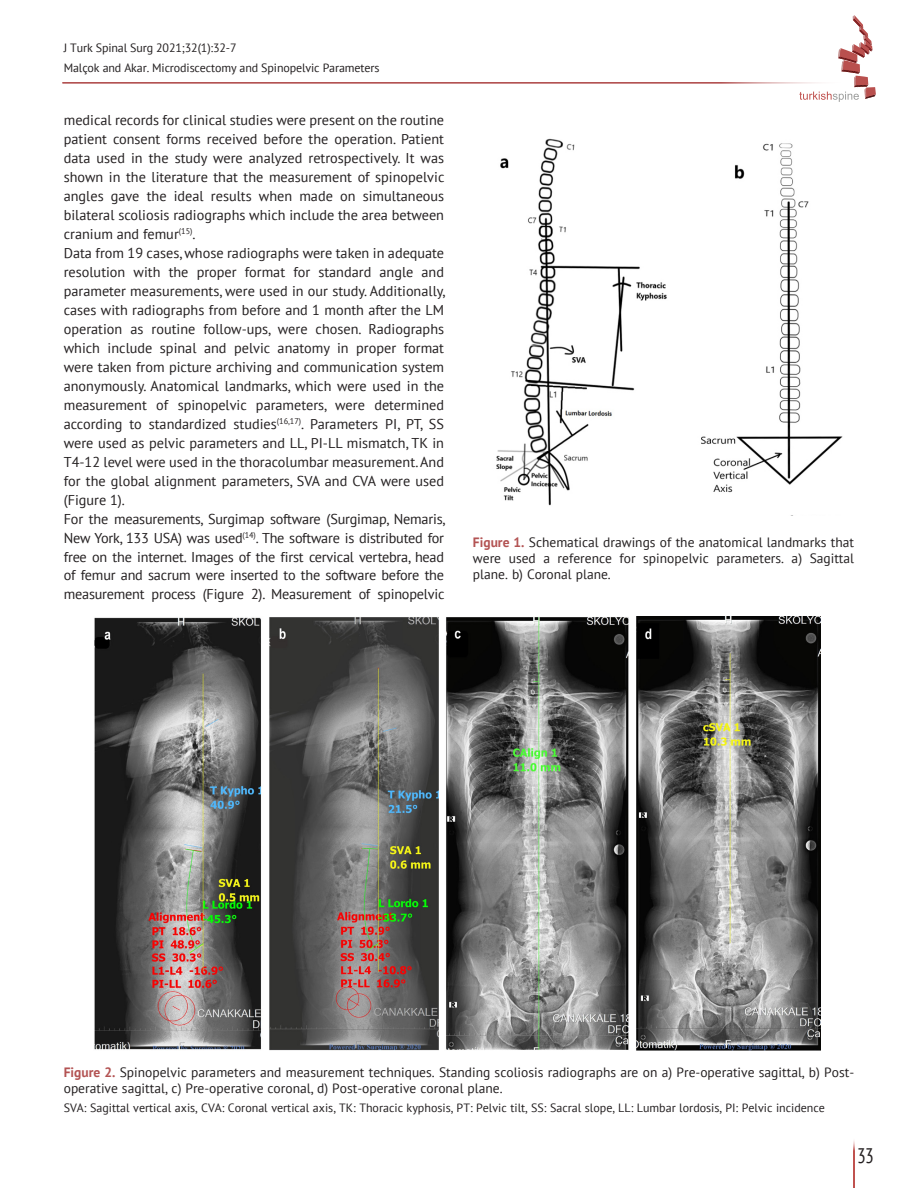
<style>
.page{position:relative;width:918px;height:1188px;background:#fff}
.page>*{position:absolute;margin:0;border:0;box-sizing:border-box;transform-origin:0 0}
.t1{font:condensed 21px "PT Sans";color:#231f20;scale:.92 1}
.YAZI{font:14.25px/18.9px "PT Sans";color:#231f20;text-align:justify}
.resim_altı{font:13.5px/16.2px "PT Sans";color:#231f20;text-align:justify}
.resim_altı-2{font:12px "PT Sans";color:#231f20}
.s1{font-weight:700;color:#b35353}
</style>
<div class="page">
<div style="left:63px;top:82px;width:786px;height:1px;background:#b35353;border:1px solid #b35353"></div>
<svg style="left:799px;top:15px;width:77px;height:87px"></svg>
<hr style="left:853px;top:1138px;width:2px;height:50px;background:#c0524f">
<img style="left:496px;top:138px;width:347px;height:368px">
<img style="left:94px;top:617px;width:727px;height:434px">
<p class="resim_altı-2" style="left:64px;top:40px;width:174px">J Turk Spinal Surg 2021;32(1):32-7</p>
<p class="resim_altı-2" style="left:64px;top:60px;width:317px">Malçok and Akar. Microdiscectomy and Spinopelvic Parameters</p>
<p class="YAZI" style="left:64px;top:111px;width:382px">medical records for clinical studies were present on the routine patient consent forms received before the operation. Patient data used in the study were analyzed retrospectively. It was shown in the literature that the measurement of spinopelvic angles gave the ideal results when made on simultaneous bilateral scoliosis radiographs which include the area between cranium and femur<sup>(15)</sup>.</p>
<p class="YAZI" style="left:64px;top:243px;width:383px">Data from 19 cases, whose radiographs were taken in adequate resolution with the proper format for standard angle and parameter measurements, were used in our study. Additionally, cases with radiographs from before and 1 month after the LM operation as routine follow-ups, were chosen. Radiographs which include spinal and pelvic anatomy in proper format were taken from picture archiving and communication system anonymously. Anatomical landmarks, which were used in the measurement of spinopelvic parameters, were determined according to standardized studies<sup>(16,17)</sup>. Parameters PI, PT, SS were used as pelvic parameters and LL, PI-LL mismatch, TK in T4-12 level were used in the thoracolumbar measurement. And for the global alignment parameters, SVA and CVA were used (Figure 1).</p>
<p class="YAZI" style="left:64px;top:509px;width:383px">For the measurements, Surgimap software (Surgimap, Nemaris, New York, 133 USA) was used<sup>(14)</sup>. The software is distributed for free on the internet. Images of the first cervical vertebra, head of femur and sacrum were inserted to the software before the measurement process (Figure 2). Measurement of spinopelvic</p>
<p class="resim_altı" style="left:473px;top:534px;width:383px"><span class="s1">Figure 1.</span> Schematical drawings of the anatomical landmarks that were used a reference for spinopelvic parameters. a) Sagittal plane. b) Coronal plane.</p>
<p class="resim_altı" style="left:64px;top:1064px;width:792px"><span class="s1">Figure 2.</span> Spinopelvic parameters and measurement techniques. Standing scoliosis radiographs are on a) Pre-operative sagittal, b) Post&shy;operative sagittal, c) Pre-operative coronal, d) Post-operative coronal plane.</p>
<p class="resim_altı-2" style="left:64px;top:1100px;width:763px">SVA: Sagittal vertical axis, CVA: Coronal vertical axis, TK: Thoracic kyphosis, PT: Pelvic tilt, SS: Sacral slope, LL: Lumbar lordosis, PI: Pelvic incidence</p>
<h1 class="t1" style="left:857px;top:1142px;width:20px">33</h1>
</div>
